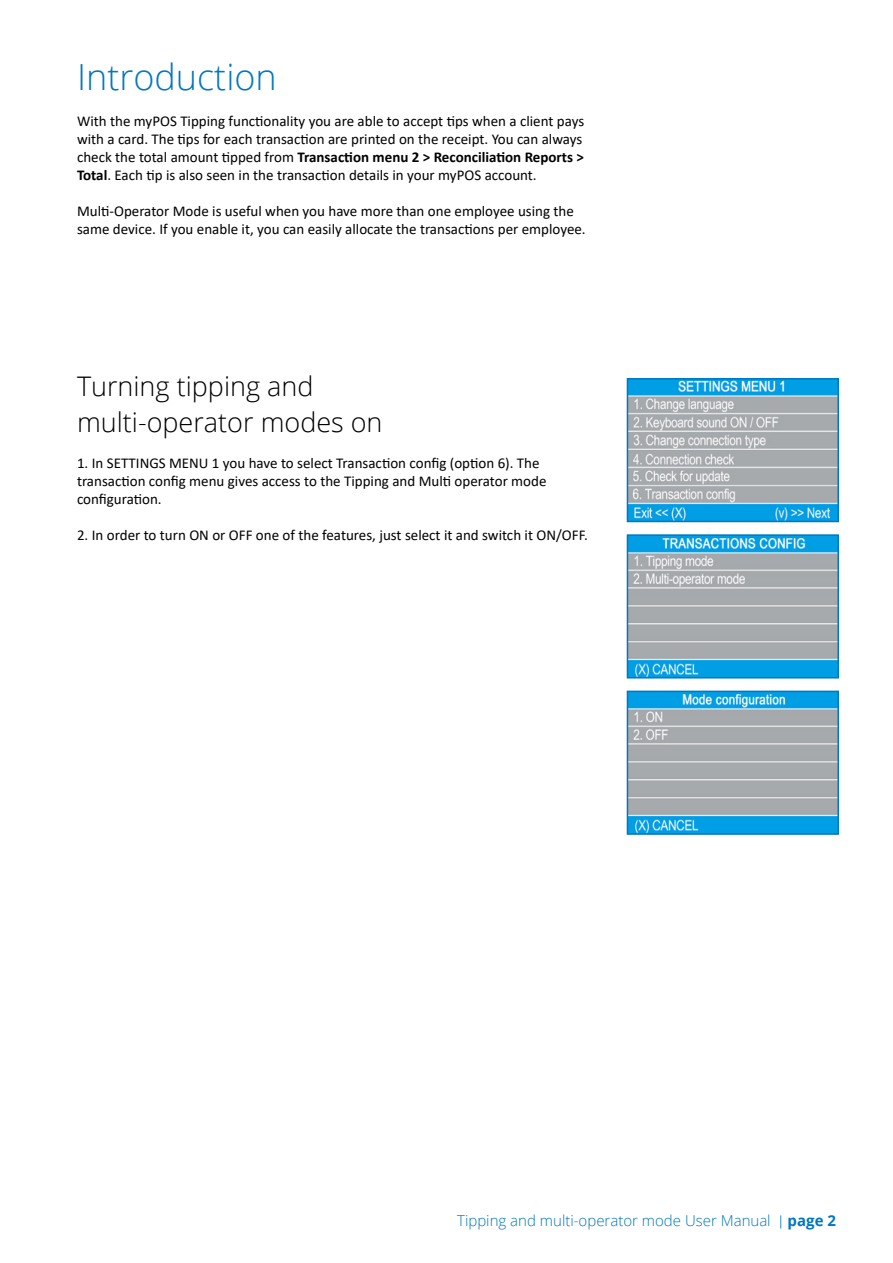
<style>
.page{position:relative;width:893px;height:1263px;background:#fff}
.page>*{position:absolute;margin:0;border:0;box-sizing:border-box;transform-origin:0 0}
.t1{font:300 36px "Open Sans";color:#0077c1}
.t2{font:300 27px/36px "Open Sans";color:#000}
.t3{font:15px/18px "Calibri";color:#000}
.t4{font:300 15px "Open Sans";color:#0077c1}
.s1{font-weight:700}
.s2{font-family:"Calibri"}
</style>
<div class="page">
<img style="left:630px;top:381px;width:206px;height:138px">
<div style="left:627px;top:378px;width:212px;height:144px;border:2px solid #0077c1"></div>
<img style="left:630px;top:537px;width:206px;height:138px">
<div style="left:627px;top:534px;width:212px;height:144px;border:2px solid #0077c1"></div>
<img style="left:630px;top:694px;width:206px;height:138px">
<div style="left:627px;top:691px;width:212px;height:144px;border:2px solid #0077c1"></div>
<h1 class="t1" style="left:77px;top:52px;width:201px">Introduction</h1>
<p class="t3" style="left:77px;top:112px;width:509px">With the myPOS Tipping functionality you are able to accept tips when a client pays with a card. The tips for each transaction are printed on the receipt. You can always check the total amount tipped from <span class="s1">Transaction menu 2 &gt; Reconciliation Reports &gt; Total</span>. Each tip is also seen in the transaction details in your myPOS account.</p>
<p class="t3" style="left:77px;top:202px;width:510px">Multi-Operator Mode is useful when you have more than one employee using the same device. If you enable it, you can easily allocate the transactions per employee.</p>
<h2 class="t2" style="left:77px;top:367px;width:307px">Turning tipping and multi-operator modes on</h2>
<p class="t3" style="left:77px;top:454px;width:471px">1. In SETTINGS MENU 1 you have to select Transaction config (option 6). The transaction config menu gives access to the Tipping and Multi operator mode configuration.</p>
<p class="t3" style="left:77px;top:526px;width:512px">2. In order to turn ON or OFF one of the features, just select it and switch it ON/OFF.</p>
<p class="t4" style="left:457px;top:1211px;width:380px">Tipping and multi-operator mode User Manual <span class="s2">|</span> <span class="s1">page 2</span></p>
</div>
